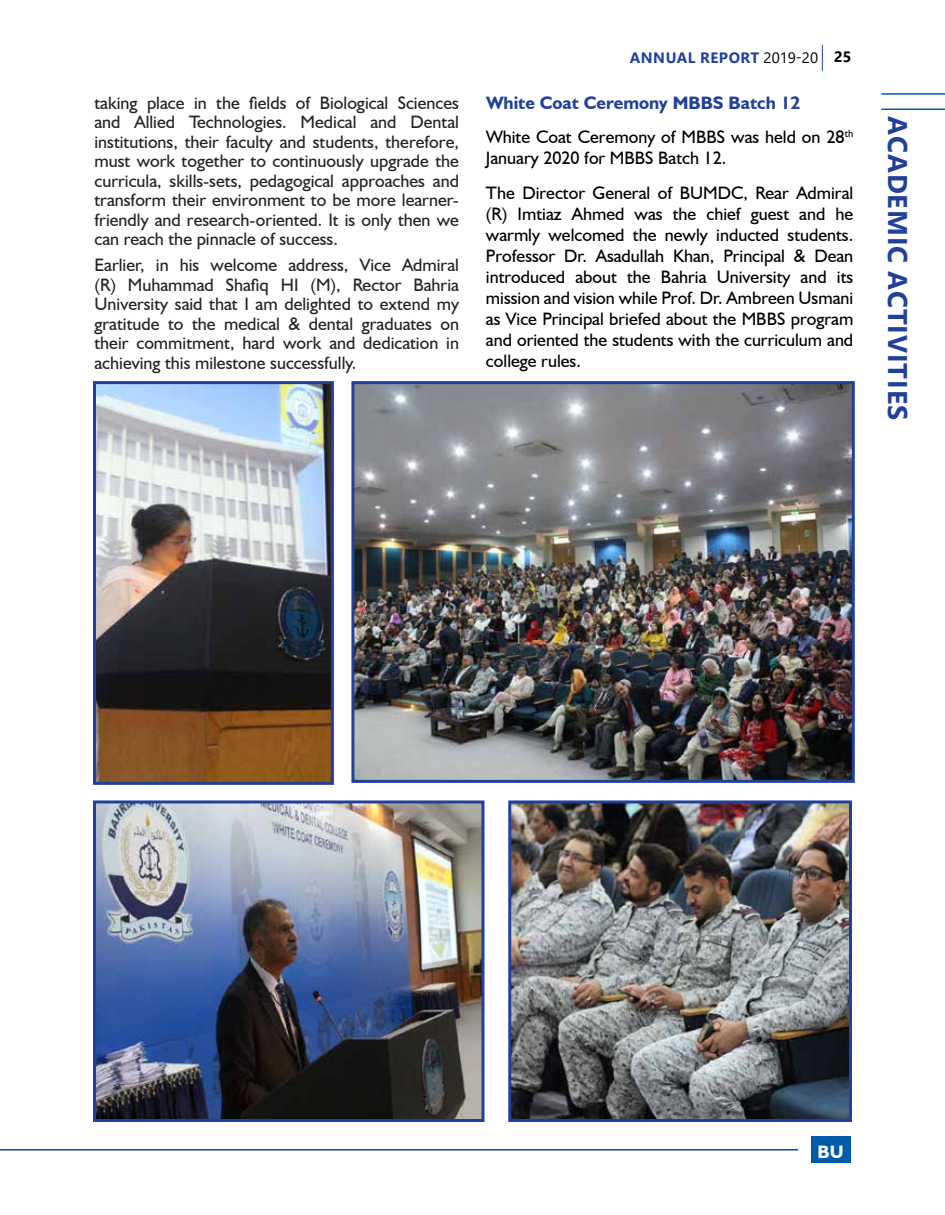
<style>
.page{position:relative;width:945px;height:1215px;background:#fff}
.page>*{position:absolute;margin:0;border:0;box-sizing:border-box;transform-origin:0 0}
.t1{font:700 27px "Segoe UI";letter-spacing:.035em;color:#21409a}
.t2{font:18px/19.5px "Humanist 521 BT";color:#252324;text-align:justify}
.t3{font:18px/21px "Humanist 521 BT";color:#000}
.t4{font:700 18px "Humanist 521 BT";color:#fff}
.t5{font:700 15px "Segoe UI";letter-spacing:.035em;color:#21409a}
.s1{font-weight:400;color:#000}
.s2{color:#000}
.s3{font-weight:700;color:#21409a}
</style>
<div class="page">
<hr style="left:881px;top:109px;width:64px;height:1px;background:#005baa">
<hr style="left:881px;top:93px;width:64px;height:2px;background:#005baa">
<svg style="left:822px;top:45px;width:1px;height:26px"></svg>
<div style="left:811px;top:1137px;width:39px;height:26px;background:#005baa"></div>
<hr style="left:0;top:1149px;width:798px;height:2px;background:#21409a">
<img style="left:512px;top:804px;width:336px;height:314px">
<div style="left:508px;top:800px;width:344px;height:322px;border:3px solid #21409a"></div>
<img style="left:97px;top:804px;width:383px;height:314px">
<div style="left:93px;top:800px;width:391px;height:322px;border:3px solid #21409a"></div>
<img style="left:97px;top:385px;width:233px;height:396px">
<div style="left:93px;top:381px;width:241px;height:404px;border:3px solid #21409a"></div>
<img style="left:355px;top:385px;width:496px;height:394px">
<div style="left:351px;top:381px;width:504px;height:402px;border:3px solid #21409a"></div>
<p class="t2" style="left:94px;top:92px;width:366px">taking place in the fields of Biological Sciences and Allied Technologies. Medical and Dental institutions, their faculty and students, therefore, must work together to continuously upgrade the curricula, skills-sets, pedagogical approaches and transform their environment to be more learner&shy;friendly and research-oriented. It is only then we can reach the pinnacle of success.</p>
<p class="t2" style="left:94px;top:255px;width:366px">Earlier, in his welcome address, Vice Admiral (R) Muhammad Shafiq HI (M), Rector Bahria University said that I am delighted to extend my gratitude to the medical &amp; dental graduates on their commitment, hard work and dedication in achieving this milestone successfully.</p>
<p class="t5" style="left:630px;top:43px;width:223px">ANNUAL REPORT <span class="s1">2019-20</span> <span class="s2">25</span></p>
<p class="t3" style="left:486px;top:85px;width:369px;line-height:34.5px"><span class="s3">White Coat Ceremony MBBS Batch 12<br></span>White Coat Ceremony of MBBS was held on 28<sup>th</sup></p>
<p class="t3" style="left:486px;top:140px;width:369px;line-height:34.5px">January 2020 for MBBS Batch 12.<br>The Director General of BUMDC, Rear Admiral</p>
<p class="t3" style="left:486px;top:203px;width:369px;text-align:justify">(R) Imtiaz Ahmed was the chief guest and he warmly welcomed the newly inducted students.<br>Professor Dr. Asadullah Khan, Principal &amp; Dean introduced about the Bahria University and its mission and vision while Prof. Dr. Ambreen Usmani as Vice Principal briefed about the MBBS program and oriented the students with the curriculum and college rules.</p>
<h1 class="t1" style="left:923px;top:116px;width:305px;rotate:90deg">ACADEMIC ACTIVITIES</h1>
<p class="t4" style="left:817px;top:1140px;width:28px">BU</p>
</div>
